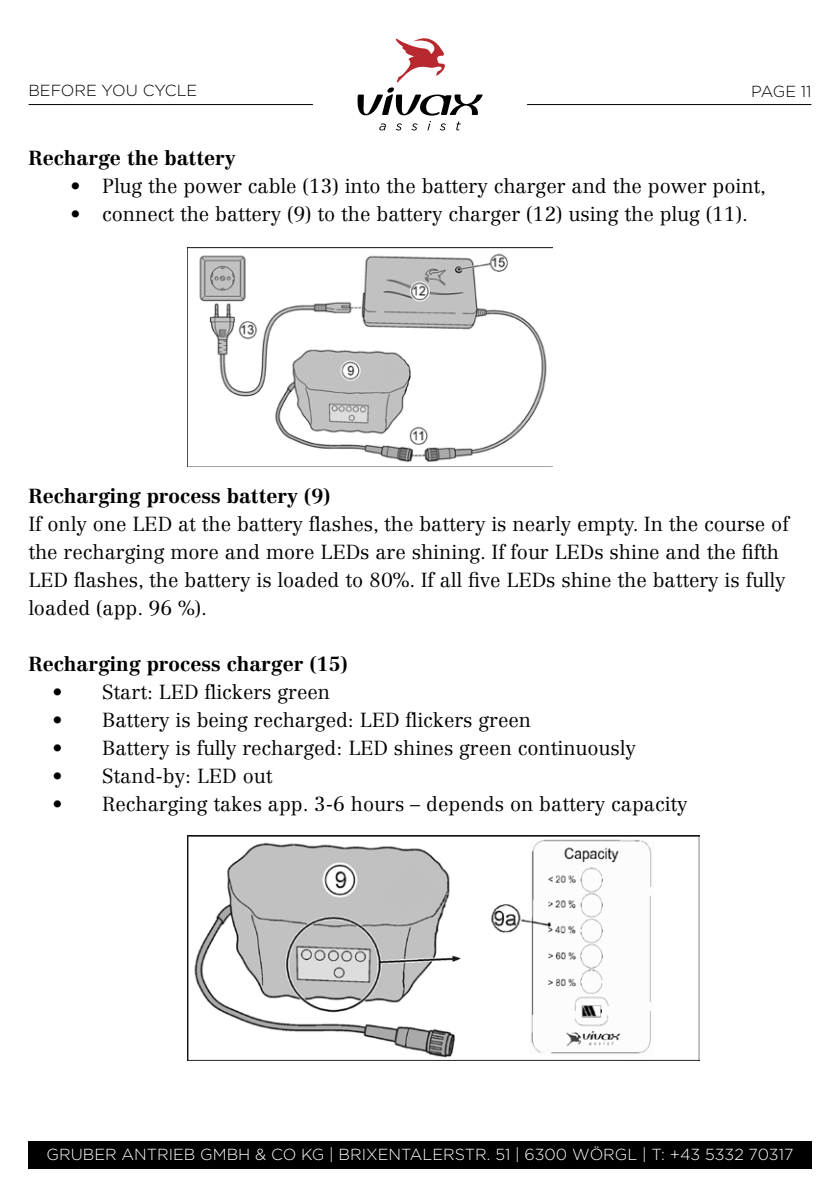
<style>
.page{position:relative;width:840px;height:1191px;background:#fff}
.page>*{position:absolute;margin:0;border:0;box-sizing:border-box;transform-origin:0 0}
.t1{font:300 20px/28px "Centennial LT Std";color:#000}
.t2{font:700 20px "Centennial LT Std";color:#000}
.t3{font:300 16px "Gotham";color:#fff}
.t4{font:300 16px "Gotham";color:#000}
</style>
<div class="page">
<svg style="left:357px;top:38px;width:125px;height:92px"></svg>
<div style="left:28px;top:1140px;width:783px;height:28px;background:#000"></div>
<hr style="left:29px;top:104px;width:283px;height:1px;background:#000">
<hr style="left:527px;top:104px;width:283px;height:1px;background:#000">
<img style="left:187px;top:248px;width:365px;height:219px">
<img style="left:187px;top:835px;width:512px;height:225px">
<p class="t4" style="left:28px;top:82px;width:170px">BEFORE YOU CYCLE</p>
<p class="t4" style="left:750px;top:82px;width:62px">PAGE 11</p>
<p class="t2" style="left:28px;top:146px;width:209px">Recharge the battery</p>
<p class="t1" style="left:70px;top:172px;width:697px">• Plug the power cable (13) into the battery charger and the power point,</p>
<p class="t1" style="left:70px;top:200px;width:678px">• connect the battery (9) to the battery charger (12) using the plug (11).</p>
<p class="t2" style="left:28px;top:483px;width:303px">Recharging process battery (9)</p>
<p class="t1" style="left:28px;top:509px;width:761px">If only one LED at the battery flashes, the battery is nearly empty. In the course of the recharging more and more LEDs are shining. If four LEDs shine and the fifth LED flashes, the battery is loaded to 80%. If all five LEDs shine the battery is fully loaded (app. 96 %).</p>
<p class="t2" style="left:28px;top:651px;width:321px">Recharging process charger (15)</p>
<p class="t1" style="left:52px;top:677px;width:279px">• Start: LED flickers green</p>
<p class="t1" style="left:52px;top:705px;width:480px">• Battery is being recharged: LED flickers green</p>
<p class="t1" style="left:52px;top:733px;width:584px">• Battery is fully recharged: LED shines green continuously</p>
<p class="t1" style="left:52px;top:761px;width:221px">• Stand-by: LED out</p>
<p class="t1" style="left:52px;top:789px;width:636px">• Recharging takes app. 3-6 hours – depends on battery capacity</p>
<p class="t3" style="left:46px;top:1146px;width:748px">GRUBER ANTRIEB GMBH &amp; CO KG | BRIXENTALERSTR. 51 | 6300 WÖRG L | T: +43 5332 70317</p>
</div>
